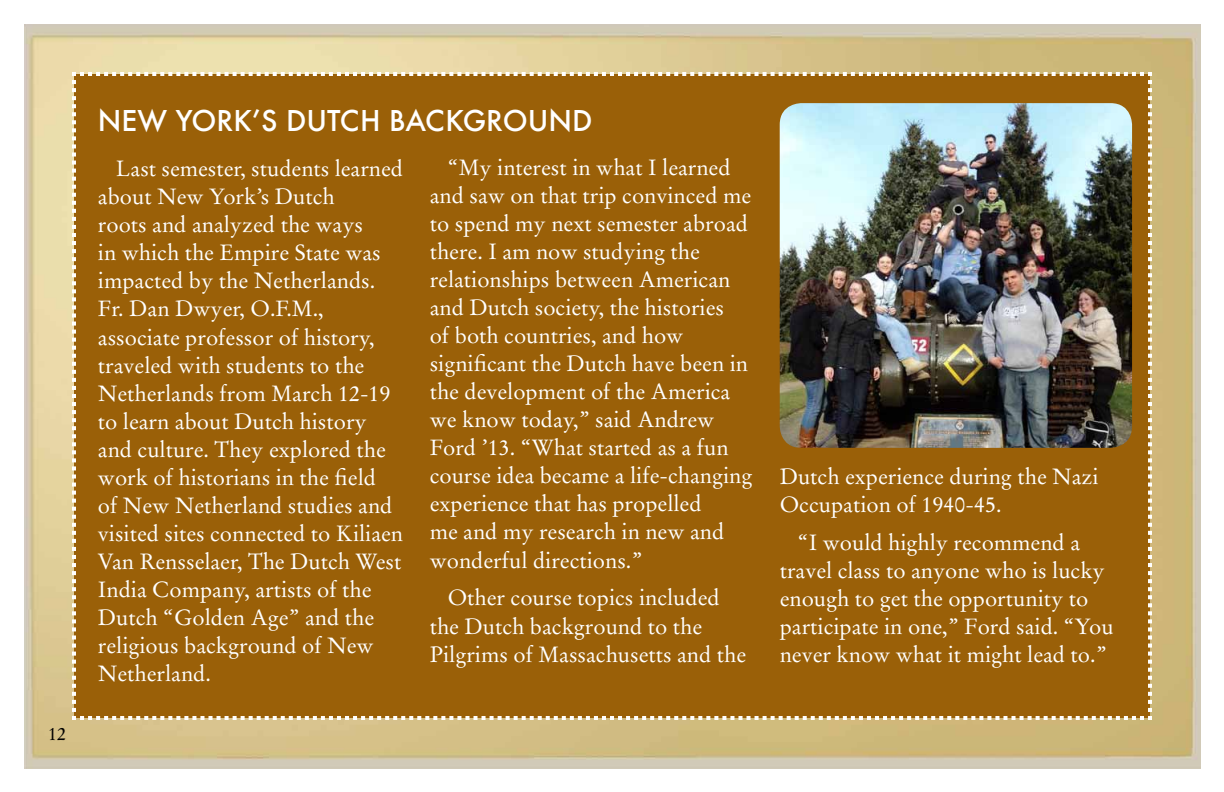
<style>
.page{position:relative;width:1224px;height:792px;background:#fff}
.page>*{position:absolute;margin:0;border:0;box-sizing:border-box;transform-origin:0 0}
.t1{font:500 28px "Futura";color:#fff}
.t2{font:22px/28px "Stempel Garamond LT Std";color:#fff}
.t3{font:18px "Stempel Garamond LT Std";color:#000}
</style>
<div class="page">
<img style="left:24px;top:24px;width:1177px;height:744px">
<div style="left:70px;top:70px;width:1084px;height:652px;background:#9a6008"></div>
<img style="left:780px;top:103px;width:352px;height:345px">
<p class="t3" style="left:48px;top:723px;width:19px">12</p>
<p class="t1" style="left:98px;top:102px;width:496px">NEW YORK’S DUTCH BACKGROUND</p>
<p class="t2" style="left:430px;top:154px;width:324px;text-indent:18px">“My interest in what I learned and saw on that trip convinced me to spend my next semester abroad there. I am now studying the relationships between American and Dutch society, the histories<br>of both countries, and how significant the Dutch have been in the development of the America we know today,” said Andrew<br>Ford ’13. “What started as a fun course idea became a life-changing experience that has propelled<br>me and my research in new and wonderful directions.”</p>
<p class="t2" style="left:430px;top:584px;width:318px;text-indent:18px">Other course topics included the Dutch background to the<br>Pilgrims of Massachusetts and the</p>
<p class="t2" style="left:98px;top:155px;width:307px;text-indent:18px">Last semester, students learned about New York’s Dutch<br>roots and analyzed the ways<br>in which the Empire State was impacted by the Netherlands.<br>Fr. Dan Dwyer, O.F.M., associate professor of history, traveled with students to the<br>Netherlands from March 12-19 to learn about Dutch history and culture. They explored the work of historians in the field<br>of New Netherland studies and visited sites connected to Kiliaen<br>Van Rensselaer, The Dutch West<br>India Company, artists of the<br>Dutch “Golden Age” and the religious background of New<br>Netherland.</p>
<p class="t2" style="left:780px;top:462px;width:320px">Dutch experience during the Nazi<br>Occupation of 1940-45.</p>
<p class="t2" style="left:780px;top:528px;width:335px;text-indent:18px">“I would highly recommend a travel class to anyone who is lucky enough to get the opportunity to participate in one,” Ford said. “You never know what it might lead to.”</p>
</div>
